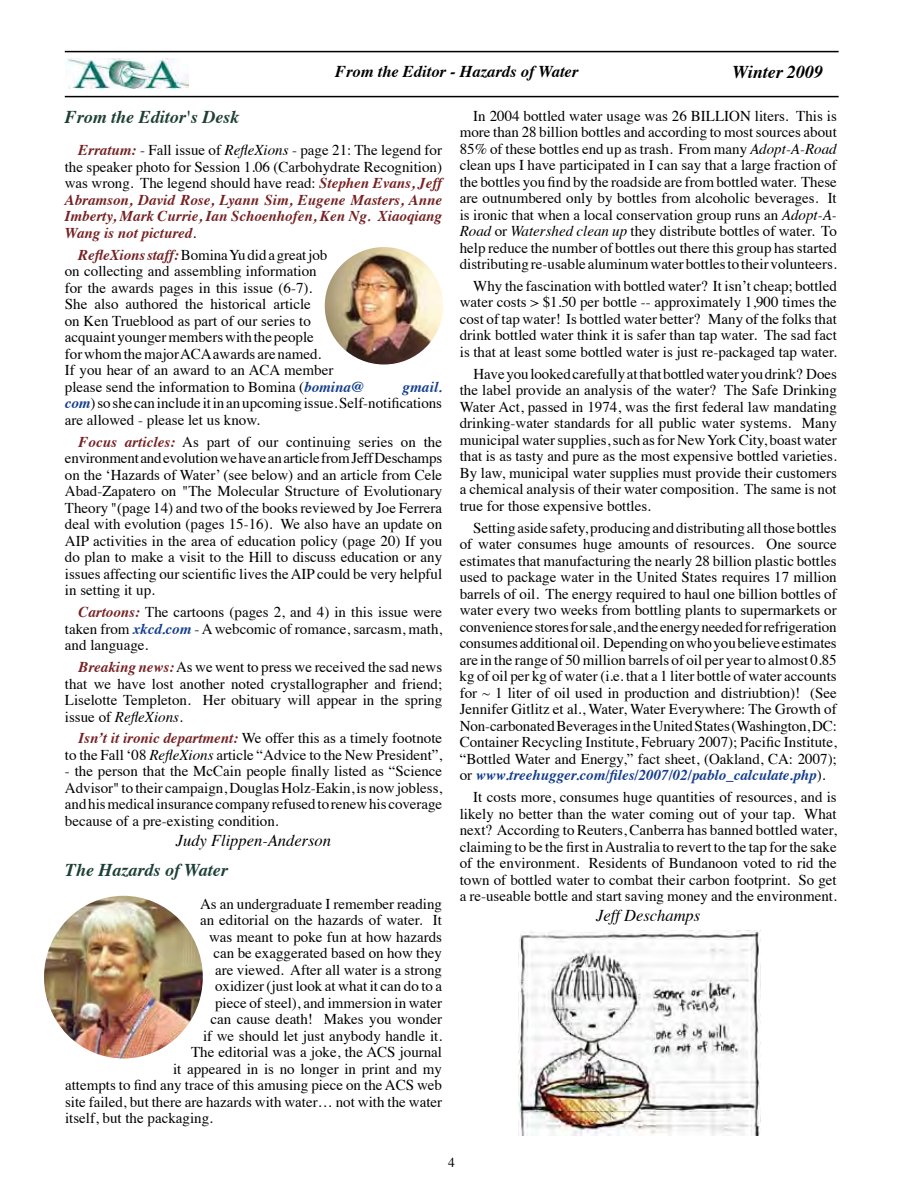
<style>
.page{position:relative;width:918px;height:1188px;background:#fff}
.page>*{position:absolute;margin:0;border:0;box-sizing:border-box;transform-origin:0 0}
.t1{font:italic 700 18px "Times";color:#1d3f36}
.t2{font:italic 700 18px "Times";color:#000}
.t3{font:italic 16.5px "Times";color:#000}
.t4{font:italic 700 16.5px "Times";color:#000}
.t5{font:15px/16.5px "Times";color:#000;text-align:justify}
.t6{font:italic 700 15px/16.5px "Times";color:#762123;text-align:justify}
.t7{font:13.5px "Times";color:#000}
.s1{font-weight:400;font-style:normal;color:#000}
.s2{font-weight:400;color:#000}
.s3{font-weight:700;font-style:italic;color:#762123}
.s4{font-weight:700;font-style:italic;color:#133d8d}
.s5{font-style:italic}
</style>
<div class="page">
<hr style="left:65px;top:96px;width:774px;height:1px;background:#000">
<hr style="left:65px;top:51px;width:774px;height:1px;background:#000">
<img style="left:65px;top:58px;width:124px;height:30px">
<img style="left:325px;top:247px;width:118px;height:117px">
<img style="left:44px;top:896px;width:159px;height:163px">
<img style="left:519px;top:931px;width:242px;height:204px">
<p class="t4" style="left:335px;top:56px;width:245px">From the Editor - Hazards of Water</p>
<p class="t2" style="left:732px;top:55px;width:92px">Winter 2009</p>
<p class="t1" style="left:65px;top:100px;width:176px">From the Editor's Desk</p>
<p class="t6" style="left:65px;top:141px;width:379px;text-indent:14px">Erratum: <span class="s1">- Fall issue of</span> <span class="s2">RefleXions</span> <span class="s1">- page 21: The legend for the speaker photo for Session 1.06 (Carbohydrate Recognition) was wrong. The legend should have read:</span> Stephen Evans, Jeff Abramson, David Rose, Lyann Sim, Eugene Masters, Anne Imberty, Mark Currie, Ian Schoenhofen, Ken Ng. Xiaoqiang Wang is not pictured<span class="s1">.</span></p>
<p class="t5" style="left:65px;top:245px;width:300px;text-align:left;text-indent:13px"><span class="s3">RefleXions staff:</span>BominaYudidagreatjob<br>on collecting and assembling information<br>for the awards pages in this issue (6-7).<br>She also authored the historical article<br>on Ken Trueblood as part of our series to acquaint youngermemberswiththe people forwhomthemajorACAawards are named.<br>If you hear of an award to an ACA member please send the information to Bomina (<span class="s4">bomina@</span></p>
<p class="t5" style="left:65px;top:377px;width:379px;text-indent:338px"><span class="s4">gmail. com</span>)soshe caninclude itinanupcomingissue.Self-notifications are allowed - please let us know.</p>
<p class="t5" style="left:65px;top:432px;width:379px;text-indent:13px"><span class="s3">Focus articles:</span> As part of our continuing series on the environmentandevolutionwehaveanarticlefromJeffDeschamps on the ‘Hazards of Water’ (see below) and an article from Cele Abad-Zapatero on "The Molecular Structure of Evolutionary Theory "(page 14) and two of the books reviewed by Joe Ferrera deal with evolution (pages 15-16). We also have an update on AIP activities in the area of education policy (page 20) If you do plan to make a visit to the Hill to discuss education or any issues affecting our scientific lives theAIP could be very helpful in setting it up.</p>
<p class="t5" style="left:65px;top:603px;width:379px;text-indent:13px"><span class="s3">Cartoons:</span> The cartoons (pages 2, and 4) in this issue were taken from <span class="s4">xkcd.com</span> - A webcomic of romance, sarcasm, math, and language.</p>
<p class="t5" style="left:65px;top:658px;width:379px;text-indent:14px"><span class="s3">Breaking news:</span>As we went to press we received the sad news that we have lost another noted crystallographer and friend; Liselotte Templeton. Her obituary will appear in the spring issue of <span class="s5">RefleXions</span>.</p>
<p class="t5" style="left:65px;top:729px;width:379px;text-align:right"><span class="s3">Isn’t it ironic department:</span> We offer this as a timely footnote to the Fall ‘08 <span class="s5">RefleXions</span> article “Advice to the New President”,</p>
<p class="t5" style="left:65px;top:762px;width:379px">- the person that the McCain people finally listed as “Science Advisor" to their campaign, Douglas Holz-Eakin, is now jobless, andhismedicalinsurance companyrefusedtorenewhis coverage because of a pre-existing condition.</p>
<p class="t3" style="left:176px;top:826px;width:157px">Judy Flippen-Anderson</p>
<p class="t1" style="left:65px;top:853px;width:164px">The Hazards of Water</p>
<p class="t5" style="left:200px;top:894px;width:244px">As an undergraduate I remember reading</p>
<p class="t5" style="left:200px;top:911px;width:244px">an editorial on the hazards of water. It</p>
<p class="t5" style="left:209px;top:927px;width:235px">was meant to poke fun at how hazards</p>
<p class="t5" style="left:214px;top:944px;width:230px">can be exaggerated based on how they</p>
<p class="t5" style="left:215px;top:960px;width:229px">are viewed. After all water is a strong</p>
<p class="t5" style="left:215px;top:977px;width:229px">oxidizer (just look at what it can do to a</p>
<p class="t5" style="left:215px;top:993px;width:229px">piece of steel), and immersion in water</p>
<p class="t5" style="left:211px;top:1010px;width:233px">can cause death! Makes you wonder</p>
<p class="t5" style="left:203px;top:1026px;width:241px">if we should let just anybody handle it.</p>
<p class="t5" style="left:191px;top:1043px;width:253px">The editorial was a joke, the ACS journal</p>
<p class="t5" style="left:173px;top:1059px;width:271px">it appeared in is no longer in print and my</p>
<p class="t5" style="left:65px;top:1076px;width:379px">attempts to find any trace of this amusing piece on the ACS web</p>
<p class="t5" style="left:65px;top:1092px;width:379px">site failed, but there are hazards with water… not with the water</p>
<p class="t5" style="left:65px;top:1109px;width:149px">itself, but the packaging.</p>
<p class="t5" style="left:460px;top:106px;width:379px;text-indent:14px">In 2004 bottled water usage was 26 BILLION liters. This is more than 28 billion bottles and according to most sources about 85% of these bottles end up as trash. From many <span class="s5">Adopt-A-Road </span>clean ups I have participated in I can say that a large fraction of the bottles you find by the roadside are frombottled water. These are outnumbered only by bottles from alcoholic beverages. It is ironic that when a local conservation group runs an <span class="s5">Adopt-A-Road</span> or <span class="s5">Watershed clean up</span> they distribute bottles of water. To help reduce the number of bottles out there this group has started distributing re-usable aluminumwater bottlesto their volunteers.</p>
<p class="t5" style="left:460px;top:276px;width:379px;text-indent:14px">Why the fascination with bottled water? It isn’t cheap; bottled water costs &gt; $1.50 per bottle -- approximately 1,900 times the cost of tap water! Is bottled water better? Many of the folks that drink bottled water think it is safer than tap water. The sad fact is that at least some bottled water is just re-packaged tap water.</p>
<p class="t5" style="left:460px;top:364px;width:379px;text-indent:14px">Haveyoulookedcarefullyatthatbottledwateryoudrink? Does the label provide an analysis of the water? The Safe Drinking Water Act, passed in 1974, was the first federal law mandating drinking-water standards for all public water systems. Many municipal watersupplies,such asfor NewYorkCity, boast water that is as tasty and pure as the most expensive bottled varieties.<br>By law, municipal water supplies must provide their customers a chemical analysis of their water composition. The same is not true for those expensive bottles.</p>
<p class="t5" style="left:460px;top:518px;width:379px;text-indent:14px">Settingaside safety,producinganddistributingallthosebottles of water consumes huge amounts of resources. One source estimates that manufacturing the nearly 28 billion plastic bottles used to package water in the United States requires 17 million barrels of oil. The energy required to haul one billion bottles of water every two weeks from bottling plants to supermarkets or conveniencestoresforsale,andtheenergyneededforrefrigeration consumesadditionaloil. Dependingonwhoyoubelieveestimates are in the range of 50 million barrels of oil per year to almost 0.85 kg of oil per kg of water (i.e. that a 1 liter bottle of water accounts for ~ 1 liter of oil used in production and distriubtion)! (See Jennifer Gitlitz et al., Water, Water Everywhere: The Growth of Non-carbonatedBeveragesintheUnitedStates(Washington,DC:<br>Container Recycling Institute, February 2007); Pacific Institute, “Bottled Water and Energy,” fact sheet, (Oakland, CA: 2007); or <span class="s4">www.treehugger.com/files/2007/02/pablo_calculate.php</span>).</p>
<p class="t5" style="left:460px;top:788px;width:379px;text-indent:14px">It costs more, consumes huge quantities of resources, and is likely no better than the water coming out of your tap. What next? According to Reuters, Canberra has banned bottled water, claiming to be the first inAustralia to revert to the tap for the sake of the environment. Residents of Bundanoon voted to rid the town of bottled water to combat their carbon footprint. So get a re-useable bottle and start saving money and the environment.</p>
<p class="t3" style="left:596px;top:901px;width:106px">Jeff Deschamps</p>
<p class="t7" style="left:448px;top:1150px;width:8px">4</p>
</div>
